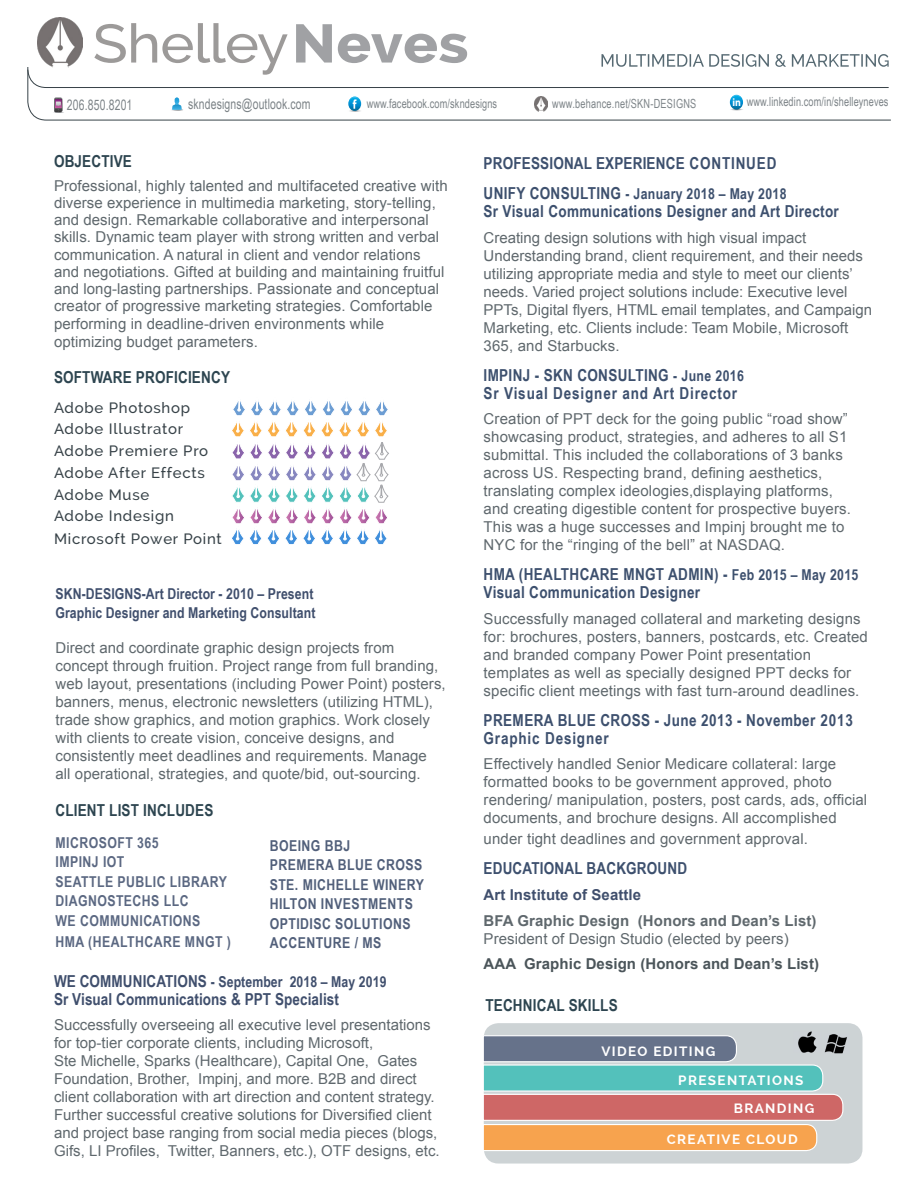
<style>
.page{position:relative;width:918px;height:1188px;background:#fff}
.page>*{position:absolute;margin:0;border:0;box-sizing:border-box;transform-origin:0 0}
.t1{font:500 54px "Raleway";letter-spacing:-.01em;color:#8b8887;scale:1.07 1}
.t2{font:700 16.5px/18px "Arial Narrow";letter-spacing:.02em;color:#3d506e}
.t3{font:700 16.5px "Arial Narrow";letter-spacing:.01em;color:#2d4550}
.t4{font:700 16.5px/18px "Arial Narrow";letter-spacing:.05em;color:#3d506e}
.t5{font:700 16.5px "Arial Narrow";letter-spacing:.005em;color:#404f6d}
.t6{font:15px/18px "Arial";letter-spacing:.005em;color:#5f686d}
.t7{font:700 15px "Arial Narrow";letter-spacing:.005em;color:#404f6d}
.t8{font:500 15px "Raleway";letter-spacing:.05em;color:#374248}
.t9{font:700 15px "Arial Narrow";letter-spacing:.03em;color:#5b6882}
.t10{font:700 15px/19.5px "Arial Narrow";letter-spacing:.03em;color:#515f7a}
.t11{font:700 15px "Arial";letter-spacing:.005em;color:#5f686d}
.t12{font:700 15px "Arial";letter-spacing:.005em;color:#4b555a}
.t13{font:700 15px "Arial Narrow";letter-spacing:.02em;color:#3d506e}
.t14{font:700 15px "Arial";letter-spacing:.005em;color:#404f6d}
.t15{font:14.4px "Arial Narrow";letter-spacing:.01em;color:#7d8488;scale:.89 1}
.t16{font:700 13.5px "Raleway";letter-spacing:.1em;color:#fff}
.t17{font:12.6px "Arial Narrow";letter-spacing:.01em;color:#7d8488;scale:.89 1}
.t18{font:700 11.1px "Myriad Pro";color:#fff;scale:.89 1}
.s1{font-weight:800;color:#8f9194}
.s2{font-size:16.5px}
.s3{font-size:15px}
</style>
<div class="page">
<div style="left:484px;top:1023px;width:378px;height:141px;background:#cdd3d5;border-radius:15px"></div>
<svg style="left:483px;top:1035px;width:361px;height:117px"></svg>
<img style="left:794px;top:1031px;width:27px;height:22px">
<img style="left:824px;top:1034px;width:23px;height:19px">
<svg style="left:27px;top:54px;width:862px;height:15px"></svg>
<svg style="left:27px;top:69px;width:864px;height:51px"></svg>
<div style="left:19px;top:7px;width:52px;height:60px;background:#fff"></div>
<svg style="left:82px;top:35px;width:1px;height:33px"></svg>
<img style="left:37px;top:17px;width:45px;height:51px">
<svg style="left:232px;top:401px;width:157px;height:144px"></svg>
<h1 class="t1" style="left:93px;top:12px;width:353px">Shelley<span class="s1">Neves</span></h1>
<p class="t15" style="left:67px;top:95px;width:75px">206.850.8201</p>
<p class="t15" style="left:188px;top:93px;width:139px">skndesigns@outlook.com</p>
<p class="t17" style="left:367px;top:94px;width:148px">www.facebook.com/skndesigns</p>
<p class="t17" style="left:552px;top:94px;width:163px">www.behance.net/SKN-DESIGNS</p>
<p class="t18" style="left:732px;top:95px;width:11px">in</p>
<p class="t17" style="left:747px;top:92px;width:161px">www.linkedin.com/in/shelleyneves</p>
<p class="t3" style="left:54px;top:149px;width:80px">OBJECTIVE</p>
<p class="t6" style="left:54px;top:177px;width:395px;line-height:17.4px">Professional, highly talented and multifaceted creative with diverse experience in multimedia marketing, story-telling, and design. Remarkable collaborative and interpersonal skills. Dynamic team player with strong written and verbal communication. A natural in client and vendor relations and negotiations. Gifted at building and maintaining fruitful and long-lasting partnerships. Passionate and conceptual creator of progressive marketing strategies. Comfortable performing in deadline-driven environments while optimizing budget parameters.</p>
<p class="t3" style="left:54px;top:364px;width:178px">SOFTWARE PROFICIENCY</p>
<p class="t8" style="left:54px;top:399px;width:138px">Adobe Photoshop</p>
<p class="t8" style="left:54px;top:420px;width:131px">Adobe Illustrator</p>
<p class="t8" style="left:54px;top:442px;width:156px">Adobe Premiere Pro</p>
<p class="t8" style="left:54px;top:464px;width:152px">Adobe After Effects</p>
<p class="t8" style="left:54px;top:486px;width:97px">Adobe Muse</p>
<p class="t8" style="left:54px;top:507px;width:121px">Adobe Indesign</p>
<p class="t8" style="left:54px;top:530px;width:169px">Microsoft Power Point</p>
<p class="t7" style="left:55px;top:582px;width:259px">SKN-DESIGNS-Art Director - 2010 – Present</p>
<p class="t7" style="left:55px;top:602px;width:261px">Graphic Designer and Marketing Consultant</p>
<p class="t6" style="left:55px;top:639px;width:392px">Direct and coordinate graphic design projects from concept through fruition. Project range from full branding, web layout, presentations (including Power Point) posters, banners, menus, electronic newsletters (utilizing HTML), trade show graphics, and motion graphics. Work closely with clients to create vision, conceive designs, and consistently meet deadlines and requirements. Manage all operational, strategies, and quote/bid, out-sourcing.</p>
<p class="t3" style="left:55px;top:798px;width:159px">CLIENT LIST INCLUDES</p>
<p class="t9" style="left:55px;top:831px;width:105px">MICROSOFT 365</p>
<p class="t9" style="left:55px;top:851px;width:70px">IMPINJ IOT</p>
<p class="t9" style="left:55px;top:870px;width:173px">SEATTLE PUBLIC LIBRARY</p>
<p class="t9" style="left:55px;top:890px;width:135px">DIAGNOSTECHS LLC</p>
<p class="t9" style="left:55px;top:909px;width:147px">WE COMMUNICATIONS</p>
<p class="t9" style="left:55px;top:930px;width:177px">HMA (HEALTHCARE MNGT )</p>
<p class="t10" style="left:270px;top:835px;width:156px">BOEING BBJ<br>PREMERA BLUE CROSS<br>STE. MICHELLE WINERY<br>HILTON INVESTMENTS<br>OPTIDISC SOLUTIONS<br>ACCENTURE / MS</p>
<p class="t7" style="left:54px;top:970px;width:334px"><span class="s2">WE COMMUNICATIONS</span> - September 2018 – May 2019</p>
<p class="t5" style="left:54px;top:986px;width:287px">Sr Visual Communications &amp; PPT Specialist</p>
<p class="t6" style="left:54px;top:1016px;width:387px">Successfully overseeing all executive level presentations for top-tier corporate clients, including Microsoft,<br>Ste Michelle, Sparks (Healthcare), Capital One, Gates Foundation, Brother, Impinj, and more. B2B and direct client collaboration with art direction and content strategy.<br>Further successful creative solutions for Diversified client and project base ranging from social media pieces (blogs, Gifs, LI Profiles, Twitter, Banners, etc.), OTF designs, etc.</p>
<p class="t2" style="left:484px;top:153px;width:294px">PROFESSIONAL EXPERIENCE CONTINUED</p>
<p class="t13" style="left:484px;top:182px;width:304px"><span class="s2">UNIFY CONSULTING</span> - January 2018 – May 2018</p>
<p class="t2" style="left:484px;top:201px;width:357px">Sr Visual Communications Designer and Art Director</p>
<p class="t6" style="left:484px;top:228px;width:390px">Creating design solutions with high visual impact Understanding brand, client requirement, and their needs utilizing appropriate media and style to meet our clients’ needs. Varied project solutions include: Executive level PPTs, Digital flyers, HTML email templates, and Campaign Marketing, etc. Clients include: Team Mobile, Microsoft 365, and Starbucks.</p>
<p class="t4" style="left:484px;top:365px;width:262px">IMPINJ - SKN CONSULTING <span class="s3">- June 2016<br></span>Sr Visual Designer and Art Director</p>
<p class="t6" style="left:484px;top:410px;width:369px">Creation of PPT deck for the going public “road show” showcasing product, strategies, and adheres to all S1 submittal. This included the collaborations of 3 banks across US. Respecting brand, defining aesthetics, translating complex ideologies,displaying platforms, and creating digestible content for prospective buyers.<br>This was a huge successes and Impinj brought me to NYC for the “ringing of the bell” at NASDAQ.</p>
<p class="t2" style="left:484px;top:564px;width:376px">HMA (HEALTHCARE MNGT ADMIN) - <span class="s3">Feb 2015 – May 2015</span></p>
<p class="t2" style="left:484px;top:582px;width:218px">Visual Communication Designer</p>
<p class="t6" style="left:484px;top:609px;width:386px">Successfully managed collateral and marketing designs for: brochures, posters, banners, postcards, etc. Created and branded company Power Point presentation templates as well as specially designed PPT decks for specific client meetings with fast turn-around deadlines.</p>
<p class="t2" style="left:484px;top:710px;width:371px">PREMERA BLUE CROSS - June 2013 - November 2013<br>Graphic Designer</p>
<p class="t6" style="left:484px;top:755px;width:385px">Effectively handled Senior Medicare collateral: large formatted books to be government approved, photo rendering/ manipulation, posters, post cards, ads, official documents, and brochure designs. All accomplished</p>
<p class="t6" style="left:484px;top:830px;width:326px">under tight deadlines and government approval.</p>
<p class="t2" style="left:484px;top:858px;width:205px">EDUCATIONAL BACKGROUND</p>
<p class="t14" style="left:484px;top:885px;width:159px">Art Institute of Seattle</p>
<p class="t11" style="left:484px;top:910px;width:335px">BFA Graphic Design (Honors and Dean’s List)</p>
<p class="t6" style="left:484px;top:929px;width:307px">President of Design Studio (elected by peers)</p>
<p class="t12" style="left:484px;top:954px;width:337px">AAA Graphic Design (Honors and Dean’s List)</p>
<p class="t3" style="left:485px;top:993px;width:134px">TECHNICAL SKILLS</p>
<p class="t16" style="left:601px;top:1043px;width:115px">VIDEO EDITING</p>
<p class="t16" style="left:678px;top:1072px;width:126px">PRESENTATIONS</p>
<p class="t16" style="left:734px;top:1101px;width:82px">BRANDING</p>
<p class="t16" style="left:667px;top:1131px;width:133px">CREATIVE CLOUD</p>
</div>
